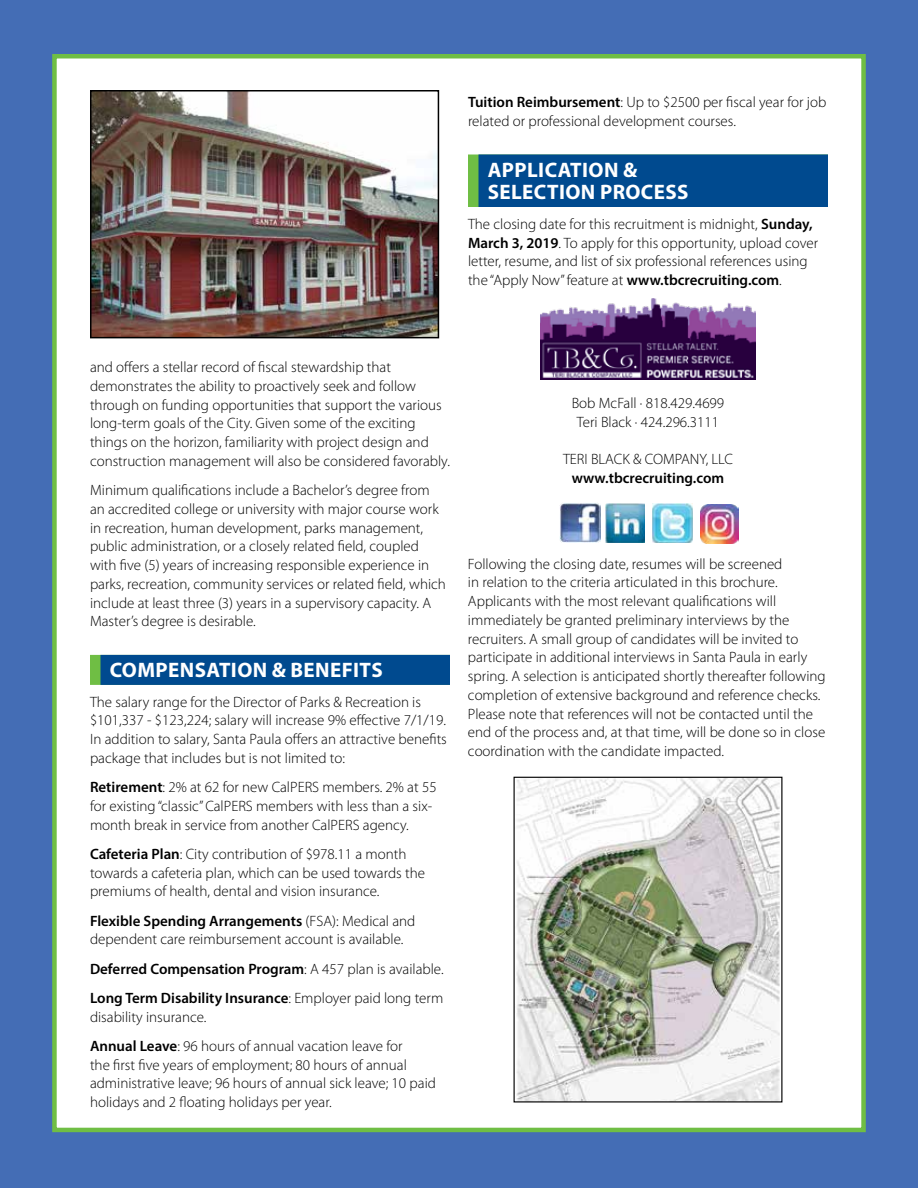
<style>
.page{position:relative;width:918px;height:1188px;background:#446db5}
.page>*{position:absolute;margin:0;border:0;box-sizing:border-box;transform-origin:0 0}
.t1{font:700 21px/22.5px "Myriad Pro";letter-spacing:.02em;color:#fff}
.t2{font:300 15px/18.8px "Myriad Pro";color:#000}
.t3{font:600 15px/29.2px "Myriad Pro";color:#000}
.s1{font-weight:600}
.s2{font-weight:300}
</style>
<div class="page">
<div style="left:52px;top:54px;width:814px;height:1078px;background:#fff;border:4px solid #6fbe44"></div>
<img style="left:93px;top:93px;width:343px;height:242px">
<div style="left:90px;top:90px;width:349px;height:248px;border:2px solid #000"></div>
<img style="left:540px;top:298px;width:216px;height:82px">
<img style="left:560px;top:503px;width:40px;height:40px">
<img style="left:606px;top:504px;width:38px;height:38px">
<img style="left:652px;top:504px;width:41px;height:38px">
<img style="left:701px;top:505px;width:38px;height:38px">
<img style="left:516px;top:779px;width:264px;height:322px">
<div style="left:90px;top:655px;width:360px;height:30px;background:#6fbe44"></div>
<div style="left:100px;top:655px;width:350px;height:30px;background:#004a8f"></div>
<div style="left:468px;top:154px;width:360px;height:30px;background:#6fbe44"></div>
<div style="left:478px;top:154px;width:350px;height:30px;background:#004a8f"></div>
<div style="left:468px;top:177px;width:360px;height:30px;background:#6fbe44"></div>
<div style="left:478px;top:177px;width:350px;height:30px;background:#004a8f"></div>
<p class="t2" style="left:468px;top:93px;width:360px"><span class="s1">Tuition Reimbursement</span>: Up to $2500 per fiscal year for job related or professional development courses.</p>
<h1 class="t1" style="left:488px;top:158px;width:202px">APPLICATION &amp;<br>SELECTION PROCESS</h1>
<p class="t2" style="left:468px;top:214px;width:352px">The closing date for this recruitment is midnight, <span class="s1">Sunday, March 3, 2019</span>. To apply for this opportunity, upload cover letter, resume, and list of six professional references using the “Apply Now” feature at <span class="s1">www.tbcrecruiting.com</span>.</p>
<p class="t2" style="left:90px;top:358px;width:362px">and offers a stellar record of fiscal stewardship that demonstrates the ability to proactively seek and follow through on funding opportunities that support the various long-term goals of the City. Given some of the exciting things on the horizon, familiarity with project design and construction management will also be considered favorably.</p>
<p class="t2" style="left:90px;top:481px;width:357px">Minimum qualifications include a Bachelor’s degree from an accredited college or university with major course work in recreation, human development, parks management, public administration, or a closely related field, coupled with five (5) years of increasing responsible experience in parks, recreation, community services or related field, which include at least three (3) years in a supervisory capacity. A Master’s degree is desirable.</p>
<h1 class="t1" style="left:110px;top:658px;width:275px">COMPENSATION &amp; BENEFITS</h1>
<p class="t2" style="left:90px;top:692px;width:358px">The salary range for the Director of Parks &amp; Recreation is $101,337 - $123,224; salary will increase 9% effective 7/1/19.<br>In addition to salary, Santa Paula offers an attractive benefits package that includes but is not limited to:</p>
<p class="t2" style="left:90px;top:778px;width:348px"><span class="s1">Retirement</span>: 2% at 62 for new CalPERS members. 2% at 55 for existing “classic” CalPERS members with less than a six&shy;month break in service from another CalPERS agency.</p>
<p class="t2" style="left:90px;top:844px;width:337px"><span class="s1">Cafeteria Plan</span>: City contribution of $978.11 a month towards a cafeteria plan, which can be used towards the premiums of health, dental and vision insurance.</p>
<p class="t2" style="left:90px;top:911px;width:327px"><span class="s1">Flexible Spending Arrangements</span> (FSA): Medical and dependent care reimbursement account is available.</p>
<p class="t3" style="left:90px;top:954px;width:355px">Deferred Compensation Program<span class="s2">: A 457 plan is available.<br></span>Long Term Disability Insurance<span class="s2">: Employer paid long term</span></p>
<p class="t2" style="left:90px;top:1002px;width:314px;line-height:29.2px">disability insurance.<br><span class="s1">Annual Leave</span>: 96 hours of annual vacation leave for</p>
<p class="t2" style="left:90px;top:1055px;width:347px">the first five years of employment; 80 hours of annual administrative leave; 96 hours of annual sick leave; 10 paid holidays and 2 floating holidays per year.</p>
<p class="t2" style="left:572px;top:393px;width:154px;text-align:center">Bob McFall · 818.429.4699<br>Teri Black · 424.296.3111</p>
<p class="t2" style="left:563px;top:450px;width:171px">TERI BLACK &amp; COMPANY, LLC</p>
<p class="t3" style="left:572px;top:463px;width:154px">www.tbcrecruiting.com</p>
<p class="t2" style="left:468px;top:554px;width:359px">Following the closing date, resumes will be screened<br>in relation to the criteria articulated in this brochure.<br>Applicants with the most relevant qualifications will immediately be granted preliminary interviews by the recruiters. A small group of candidates will be invited to participate in additional interviews in Santa Paula in early spring. A selection is anticipated shortly thereafter following completion of extensive background and reference checks.<br>Please note that references will not be contacted until the end of the process and, at that time, will be done so in close coordination with the candidate impacted.</p>
</div>
